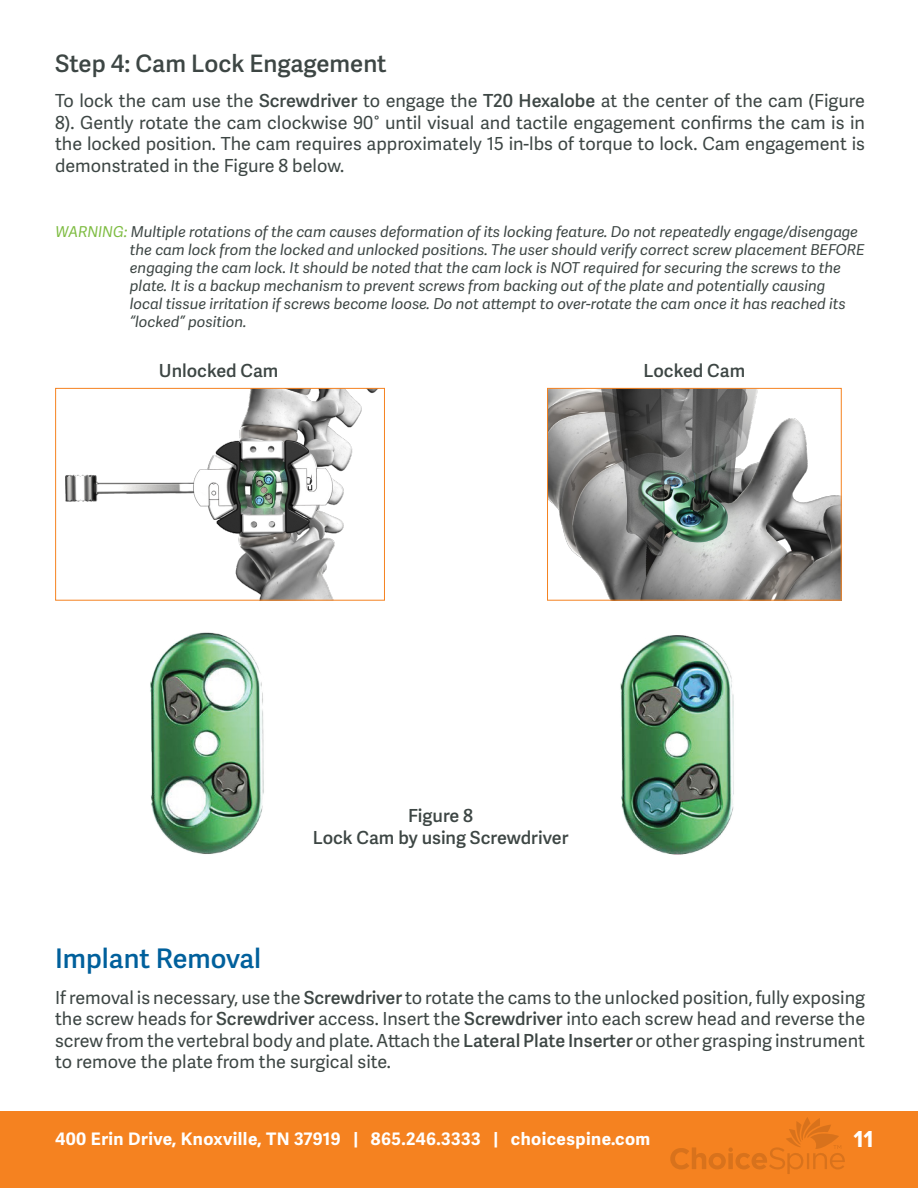
<style>
.page{position:relative;width:918px;height:1188px;background:#fff}
.page>*{position:absolute;margin:0;border:0;box-sizing:border-box;transform-origin:0 0}
.t1{font:600 27px "Adelle Sans";color:#00609c}
.t2{font:600 24px "Adelle Sans";color:#3d4644}
.t3{font:700 24px "Proxima Nova";color:#fff}
.t4{font:18px/21.6px "Adelle Sans";color:#3d4644;text-align:justify}
.t5{font:600 18px/21.6px "Adelle Sans";color:#3d4644;text-align:center}
.t6{font:700 17.25px "Adelle Sans";letter-spacing:.025em;color:#fff}
.t7{font:italic 15px/18px "Adelle Sans";color:#3d4644}
.s1{font-weight:600}
.s2{color:#7ebc42}
</style>
<div class="page">
<div style="left:0;top:1111px;width:918px;height:77px;background:#f58220"></div>
<svg style="left:670px;top:1117px;width:175px;height:57px"></svg>
<img style="left:66px;top:390px;width:311px;height:208px">
<div style="left:55px;top:388px;width:330px;height:212px;border:1px solid #f58220"></div>
<img style="left:150px;top:632px;width:114px;height:222px">
<img style="left:549px;top:390px;width:290px;height:208px">
<div style="left:547px;top:388px;width:294px;height:212px;border:1px solid #f58220"></div>
<img style="left:620px;top:635px;width:114px;height:220px">
<h2 class="t2" style="left:55px;top:50px;width:333px">Step 4: Cam Lock Engagement</h2>
<p class="t4" style="left:55px;top:91px;width:812px">To lock the cam use the <span class="s1">Screwdriver</span> to engage the <span class="s1">T20 Hexalobe</span> at the center of the cam (Figure 8). Gently rotate the cam clockwise 90° until visual and tactile engagement confirms the cam is in the locked position. The cam requires approximately 15 in-lbs of torque to lock. Cam engagement is demonstrated in the Figure 8 below.</p>
<p class="t7" style="left:130px;top:223px;width:736px;text-indent:-74px"><span class="s2">WARNING:</span> Multiple rotations of the cam causes deformation of its locking feature. Do not repeatedly engage/disengage the cam lock from the locked and unlocked positions. The user should verify correct screw placement BEFORE engaging the cam lock. It should be noted that the cam lock is NOT required for securing the screws to the plate. It is a backup mechanism to prevent screws from backing out of the plate and potentially causing<br>local tissue irritation if screws become loose. Do not attempt to over-rotate the cam once it has reached its “locked” position.</p>
<p class="t5" style="left:159px;top:361px;width:121px">Unlocked Cam</p>
<p class="t5" style="left:644px;top:361px;width:103px">Locked Cam</p>
<p class="t5" style="left:313px;top:805px;width:257px">Figure 8<br>Lock Cam by using Screwdriver</p>
<h1 class="t1" style="left:55px;top:943px;width:208px">Implant Removal</h1>
<p class="t4" style="left:55px;top:987px;width:812px">If removal is necessary, use the <span class="s1">Screwdriver</span> to rotate the cams to the unlocked position, fully exposing the screw heads for <span class="s1">Screwdriver</span> access. Insert the <span class="s1">Screwdriver</span> into each screw head and reverse the screw from the vertebral body and plate. Attach the <span class="s1">Lateral Plate Inserter</span> or other grasping instrument to remove the plate from the surgical site.</p>
<p class="t6" style="left:55px;top:1129px;width:597px">400 Erin Drive, Knoxville, TN 37919 | 865.246.3333 | choicespine.com</p>
<h2 class="t3" style="left:854px;top:1121px;width:21px">11</h2>
</div>
